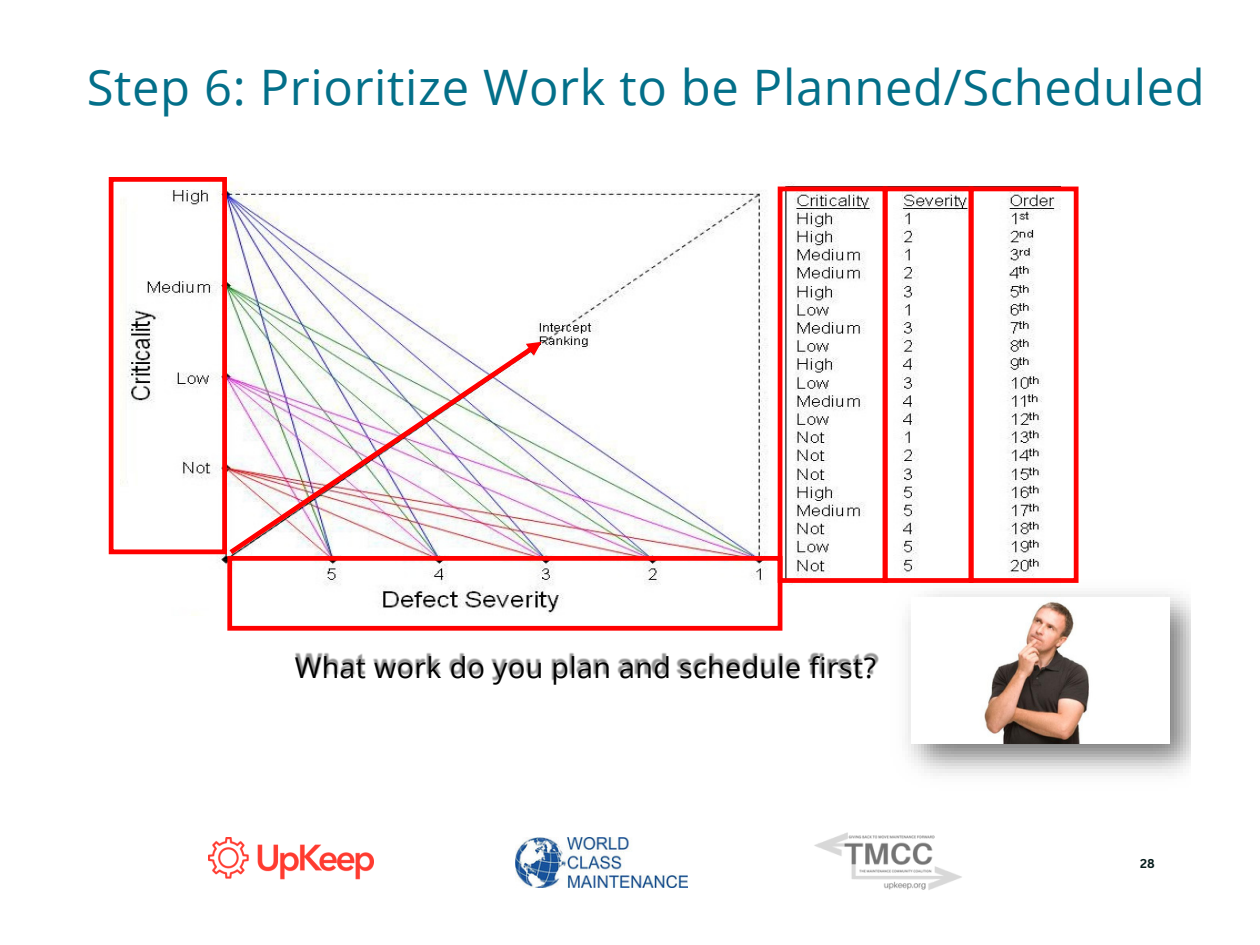
<style>
.page{position:relative;width:1260px;height:945px;background:#fff}
.page>*{position:absolute;margin:0;border:0;box-sizing:border-box;transform-origin:0 0}
.t1{font:49px "Open Sans";letter-spacing:.015em;color:#036f89}
.t2{font:28.7px "Open Sans";letter-spacing:.015em;color:#000}
.t3{font:700 12.42px "Canva Sans";color:#051b1b}
</style>
<div class="page">
<svg style="left:109px;top:177px;width:970px;height:454px"></svg>
<img style="left:295px;top:652px;width:584px;height:29px">
<img style="left:888px;top:573px;width:303px;height:203px">
<img style="left:912px;top:598px;width:257px;height:145px">
<img style="left:209px;top:838px;width:165px;height:42px">
<img style="left:515px;top:837px;width:172px;height:50px">
<img style="left:814px;top:832px;width:148px;height:58px">
<p class="t1" style="left:87px;top:53px;width:1120px">Step 6: Prioritize Work to be Planned/Scheduled</p>
<p class="t2" style="left:295px;top:647px;width:583px">What work do you plan and schedule first?</p>
<p class="t3" style="left:1140px;top:855px;width:16px">28</p>
</div>
